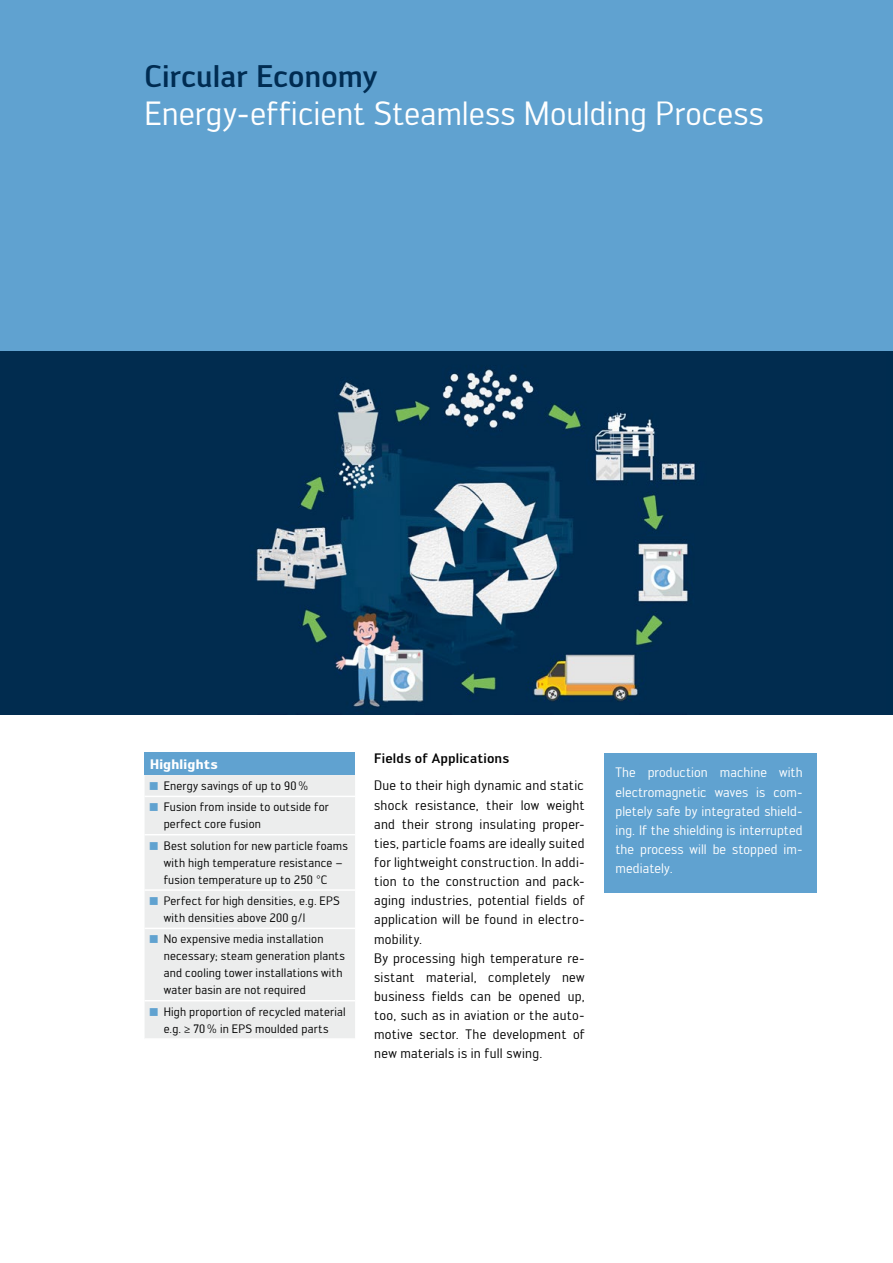
<style>
.page{position:relative;width:893px;height:1263px;background:#fff}
.page>*{position:absolute;margin:0;border:0;box-sizing:border-box;transform-origin:0 0}
.t1{font:33px "Engel";color:#fff}
.t2{font:500 30.75px "Engel";letter-spacing:-.005em;color:#002c52}
.t3{font:13.5px/19.2px "Engel";letter-spacing:.02em;color:#000}
.t4{font:13.5px/19.2px "Engel";letter-spacing:.005em;color:#fff;text-align:justify}
.t5{font:500 13.5px "Engel";letter-spacing:.015em;color:#000}
.t6{font:700 13.5px "Engel";letter-spacing:.01em;color:#fff}
.t7{font:12px/17px "Engel";letter-spacing:.015em;color:#000}
</style>
<div class="page">
<img style="left:0;top:351px;width:893px;height:363px">
<div style="left:0;top:0;width:893px;height:351px;background:#60a2d0"></div>
<div style="left:145px;top:753px;width:210px;height:22px;background:#60a2d0"></div>
<div style="left:145px;top:775px;width:210px;height:263px;background:#eceded"></div>
<hr style="left:145px;top:796px;width:210px;height:1px;background:#fff">
<hr style="left:145px;top:834px;width:210px;height:1px;background:#fff">
<hr style="left:145px;top:889px;width:210px;height:2px;background:#fff">
<hr style="left:145px;top:928px;width:210px;height:1px;background:#fff">
<hr style="left:145px;top:1000px;width:210px;height:1px;background:#fff">
<div style="left:604px;top:753px;width:212px;height:139px;background:#60a2d0"></div>
<svg style="left:150px;top:782px;width:8px;height:8px"></svg>
<svg style="left:150px;top:803px;width:8px;height:8px"></svg>
<svg style="left:150px;top:842px;width:8px;height:8px"></svg>
<svg style="left:150px;top:897px;width:8px;height:8px"></svg>
<svg style="left:150px;top:935px;width:8px;height:8px"></svg>
<svg style="left:150px;top:1008px;width:8px;height:8px"></svg>
<h2 class="t2" style="left:145px;top:58px;width:234px">Circular Economy</h2>
<h1 class="t1" style="left:145px;top:95px;width:621px">Energy-efficient Steamless Moulding Process</h1>
<p class="t6" style="left:150px;top:756px;width:69px">Highlights</p>
<p class="t7" style="left:164px;top:775px;width:167px;line-height:21.3px">Energy savings of up to 90%<br>Fusion from inside to outside for</p>
<p class="t7" style="left:164px;top:813px;width:186px;line-height:21.3px">perfect core fusion<br>Best solution for new particle foams</p>
<p class="t7" style="left:164px;top:854px;width:181px">with high temperature resistance – fusion temperature up to 250 °C</p>
<p class="t7" style="left:164px;top:892px;width:178px">Perfect for high densities, e.g. EPS with densities above 200 g/l</p>
<p class="t7" style="left:164px;top:931px;width:183px">No expensive media installation necessary; steam generation plants and cooling tower installations with water basin are not required</p>
<p class="t7" style="left:164px;top:1003px;width:184px">High proportion of recycled material e.g. ≥ 70% in EPS moulded parts</p>
<p class="t5" style="left:374px;top:750px;width:136px">Fields of Applications</p>
<p class="t3" style="left:374px;top:776px;width:212px">Due to their high dynamic and static shock resistance, their low weight and their strong insulating proper&shy;ties, particle foams are ideally suited for lightweight construction. In addi&shy;tion to the construction and pack&shy;aging industries, potential fields of application will be found in electro&shy;mobility.<br>By processing high temperature re&shy;sistant material, completely new business fields can be opened up, too, such as in aviation or the auto&shy;motive sector. The development of new materials is in full swing.</p>
<p class="t4" style="left:615px;top:763px;width:189px">The production machine with electromagnetic waves is com&shy;pletely safe by integrated shield&shy;ing. If the shielding is interrupted the process will be stopped im&shy;mediately.</p>
</div>
